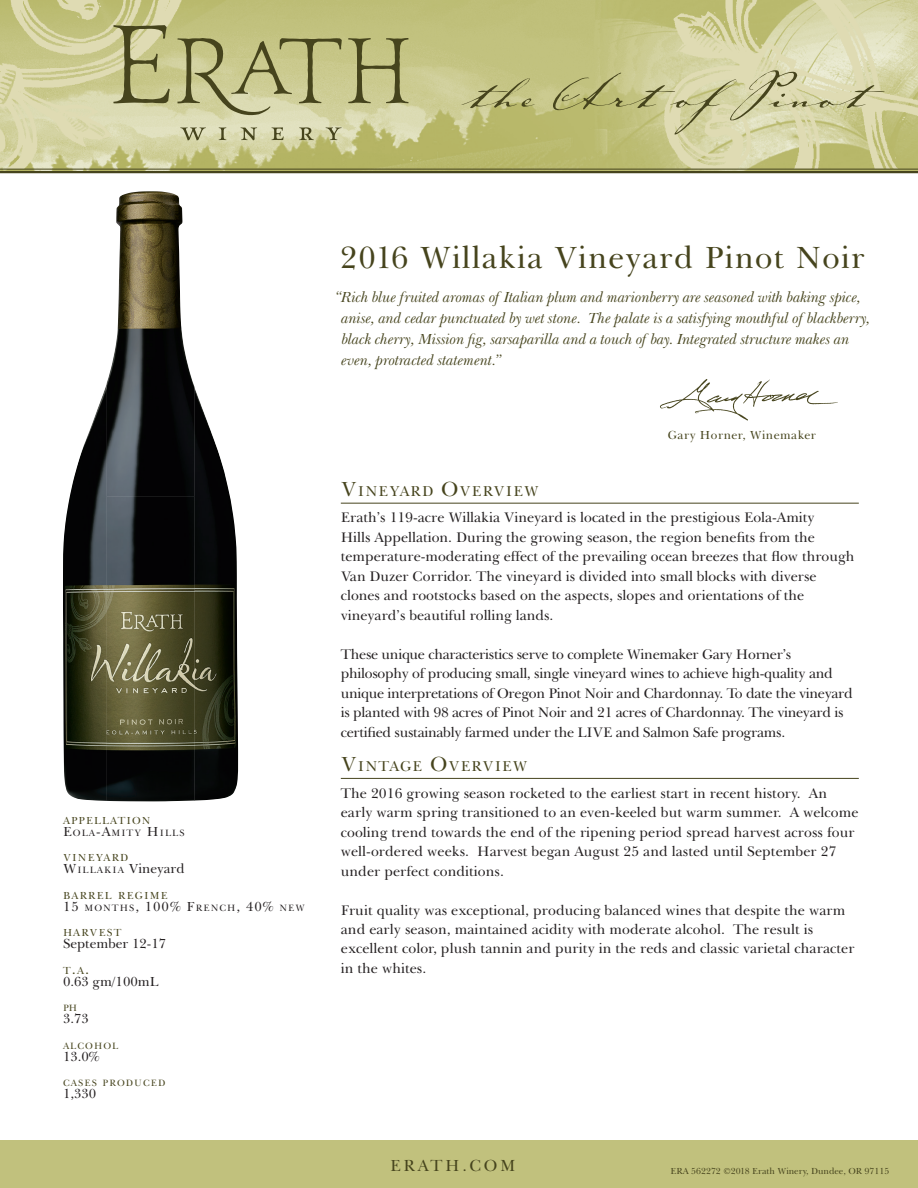
<style>
.page{position:relative;width:918px;height:1188px;background:#fff}
.page>*{position:absolute;margin:0;border:0;box-sizing:border-box;transform-origin:0 0}
.t1{font:67.5px "Johann Sparkling ITC";letter-spacing:.025em;color:#46441d}
.t2{font:31.5px "Baskerville BT";letter-spacing:.04em;color:#46441d}
.t3{font:16.5px "Baskerville BT";letter-spacing:.16em;color:#46441d}
.t4{font:italic 15px/21px "Baskerville BT";letter-spacing:-.01em;color:#46441d}
.t5{font:14.7px "Baskerville BT";letter-spacing:.07em;color:#46441d}
.t6{font:14.25px/19.5px "Baskerville BT";color:#231f20}
.t7{font:14.25px/19.5px "Baskerville BT";letter-spacing:-.02em;color:#231f20}
.t8{font:13.5px "Baskerville BT";color:#231f20}
.t9{font:12px "Baskerville BT";letter-spacing:.04em;color:#46441d}
.t10{font:10.5px "Baskerville BT";letter-spacing:.105em;color:#46441d}
.t11{font:9.45px "Baskerville BT";letter-spacing:.105em;color:#231f20}
.t12{font:9.45px "Baskerville BT";letter-spacing:.105em;color:#46441d}
.t13{font:9px "Baskerville BT";color:#46441d}
.s1{font-size:13.5px}
.s2{font-style:inherit}
.s3{font-size:9.45px}
.s4{font-size:15px}
.s5{font-size:21px}
</style>
<div class="page">
<img style="left:0;top:0;width:918px;height:171px">
<img style="left:650px;top:0;width:268px;height:169px">
<img style="left:0;top:0;width:241px;height:169px">
<svg style="left:113px;top:25px;width:57px;height:78px;background:#adab78"></svg>
<svg style="left:177px;top:38px;width:165px;height:77px;background:#b6b580"></svg>
<svg style="left:348px;top:38px;width:61px;height:65px;background:#a9a870"></svg>
<svg style="left:180px;top:127px;width:26px;height:14px"></svg>
<svg style="left:219px;top:127px;width:7px;height:13px"></svg>
<svg style="left:241px;top:127px;width:16px;height:13px"></svg>
<svg style="left:271px;top:127px;width:13px;height:13px"></svg>
<svg style="left:299px;top:127px;width:15px;height:13px"></svg>
<svg style="left:326px;top:127px;width:16px;height:13px"></svg>
<div style="left:0;top:1140px;width:918px;height:48px;background:#c1c17d"></div>
<hr style="left:0;top:169px;width:918px;height:1px;background:#46441d">
<hr style="left:0;top:171px;width:918px;height:2px;background:#46441d">
<img style="left:660px;top:379px;width:178px;height:42px">
<hr style="left:341px;top:503px;width:518px;height:1px;background:#46441d">
<hr style="left:341px;top:778px;width:518px;height:1px;background:#46441d">
<img style="left:107px;top:191px;width:87px;height:610px">
<img style="left:63px;top:383px;width:44px;height:418px">
<img style="left:194px;top:386px;width:44px;height:415px">
<h1 class="t1" style="left:462px;top:43px;width:404px">the Art ofPinot</h1>
<p class="t10" style="left:63px;top:814px;width:89px">APPELLATION</p>
<p class="t11" style="left:63px;top:827px;width:123px"><span class="s1">E</span>OLA<span class="s1">-A</span>MITY <span class="s1">H</span>ILLS</p>
<p class="t10" style="left:63px;top:851px;width:67px">VINEYARD</p>
<p class="t8" style="left:63px;top:860px;width:123px"><span class="s2">W</span><span class="s3">ILLAKIA</span> Vineyard</p>
<p class="t10" style="left:63px;top:889px;width:106px">BARREL REGIME</p>
<p class="t11" style="left:63px;top:902px;width:243px"><span class="s1">15</span> MONTHS<span class="s1">, 100% F</span>RENCH<span class="s1">, 40%</span> NEW</p>
<p class="t10" style="left:63px;top:926px;width:60px">HARVEST</p>
<p class="t8" style="left:63px;top:935px;width:105px">September 12-17</p>
<p class="t10" style="left:63px;top:964px;width:28px">T<span class="s4">.</span>A<span class="s4">.</span></p>
<p class="t8" style="left:63px;top:973px;width:97px">0.63 gm/100mL</p>
<p class="t12" style="left:63px;top:1002px;width:16px">PH</p>
<p class="t8" style="left:63px;top:1010px;width:27px">3.73</p>
<p class="t12" style="left:63px;top:1040px;width:57px">ALCOHOL</p>
<p class="t8" style="left:63px;top:1048px;width:38px">13.0%</p>
<p class="t12" style="left:63px;top:1077px;width:104px">CASES PRODUCED</p>
<p class="t8" style="left:63px;top:1085px;width:35px">1,330</p>
<h2 class="t2" style="left:340px;top:238px;width:526px">2016 Willakia Vineyard Pinot Noir</h2>
<p class="t4" style="left:342px;top:286px;width:531px;text-indent:-6px">“Rich blue fruited aromas of Italian plum and marionberry are seasoned with baking spice, anise, and cedar punctuated by wet stone. The palate is a satisfying mouthful of blackberry, black cherry, Mission fig, sarsaparilla and a touch of bay. Integrated structure makes an even, protracted statement.”</p>
<p class="t9" style="left:668px;top:428px;width:150px">Gary Horner, Winemaker</p>
<p class="t5" style="left:341px;top:482px;width:199px"><span class="s5">V</span>INEYARD <span class="s5">O</span>VERVIEW</p>
<p class="t6" style="left:341px;top:508px;width:515px">Erath’s 119-acre Willakia Vineyard is located in the prestigious Eola-Amity<br>Hills Appellation. During the growing season, the region benefits from the temperature-moderating effect of the prevailing ocean breezes that flow through Van Duzer Corridor. The vineyard is divided into small blocks with diverse clones and rootstocks based on the aspects, slopes and orientations of the vineyard’s beautiful rolling lands.</p>
<p class="t7" style="left:341px;top:644px;width:514px">These unique characteristics serve to complete Winemaker Gary Horner’s philosophy of producing small, single vineyard wines to achieve high-quality and unique interpretations of Oregon Pinot Noir and Chardonnay. To date the vineyard is planted with 98 acres of Pinot Noir and 21 acres of Chardonnay. The vineyard is certified sustainably farmed under the LIVE and Salmon Safe programs.</p>
<p class="t5" style="left:341px;top:757px;width:188px"><span class="s5">V</span>INTAGE <span class="s5">O</span>VERVIEW</p>
<p class="t6" style="left:341px;top:783px;width:519px">The 2016 growing season rocketed to the earliest start in recent history. An early warm spring transitioned to an even-keeled but warm summer. A welcome cooling trend towards the end of the ripening period spread harvest across four well-ordered weeks. Harvest began August 25 and lasted until September 27 under perfect conditions.</p>
<p class="t6" style="left:341px;top:900px;width:515px">Fruit quality was exceptional, producing balanced wines that despite the warm and early season, maintained acidity with moderate alcohol. The result is excellent color, plush tannin and purity in the reds and classic varietal character in the whites.</p>
<p class="t3" style="left:390px;top:1155px;width:127px">ERATH.COM</p>
<p class="t13" style="left:670px;top:1165px;width:220px">ERA 562272 ©2018 Erath Winery, Dundee, OR 97115</p>
</div>
